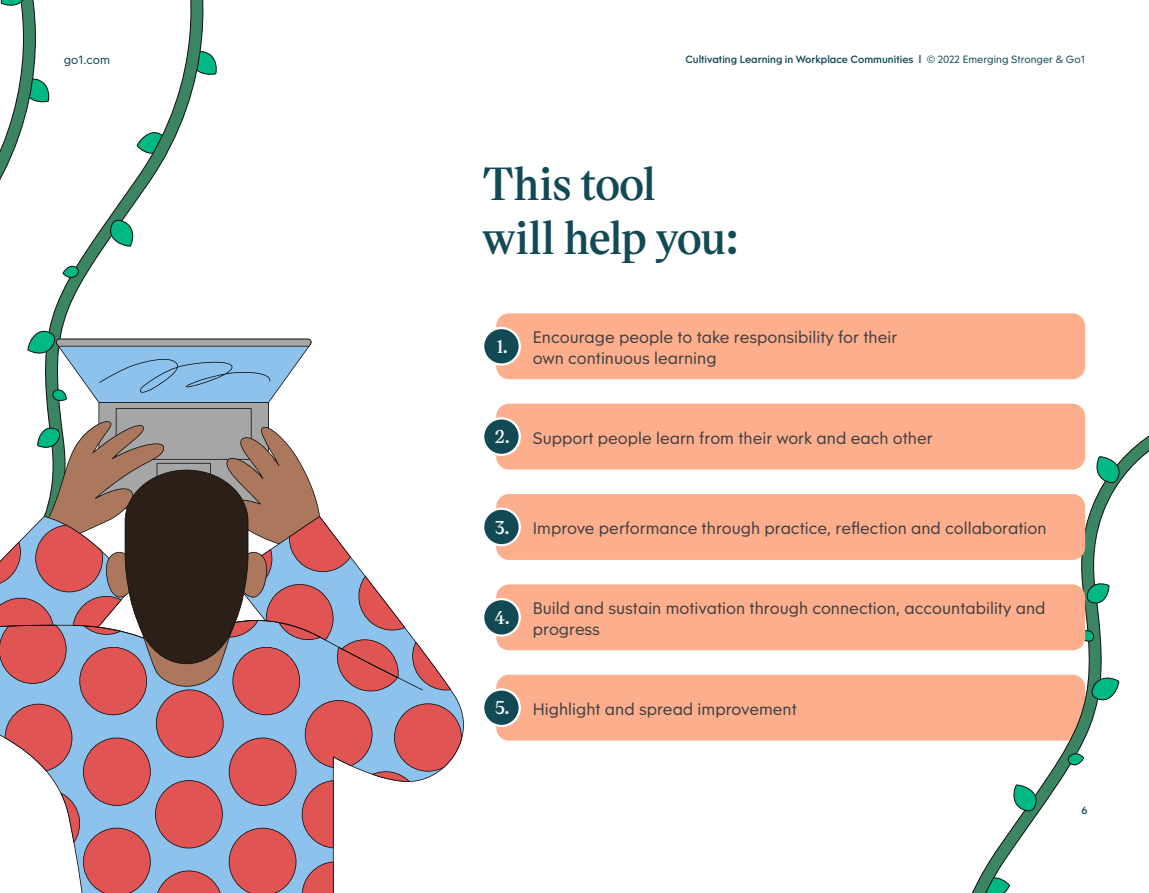
<style>
.page{position:relative;width:1149px;height:893px;background:#fff}
.page>*{position:absolute;margin:0;border:0;box-sizing:border-box;transform-origin:0 0}
.t1{font:600 45px/54px "Victor Serif";letter-spacing:-.015em;color:#114954}
.t2{font:600 18px "Victor Serif";color:#fff}
.t3{font:16.5px/21px "Obelisc";color:#414042}
.t4{font:12px "Obelisc";color:#114954}
.t5{font:500 10.5px "Obelisc";color:#114954}
.s1{font-weight:400}
.s2{font-family:"Victor Serif";font-weight:600;font-size:18px;color:#fff}
</style>
<div class="page">
<div style="left:496px;top:675px;width:588px;height:66px;background:#fdaf8d;border-radius:13px"></div>
<div style="left:483px;top:689px;width:36px;height:37px;background:#114954;border-radius:50%"></div>
<div style="left:482px;top:688px;width:38px;height:39px;border:2px solid #fff;border-radius:50%"></div>
<div style="left:496px;top:404px;width:588px;height:66px;background:#fdaf8d;border-radius:13px"></div>
<div style="left:483px;top:418px;width:36px;height:37px;background:#114954;border-radius:50%"></div>
<div style="left:482px;top:417px;width:38px;height:39px;border:2px solid #fff;border-radius:50%"></div>
<svg style="left:49px;top:0;width:168px;height:330px"></svg>
<svg style="left:109px;top:220px;width:25px;height:27px"></svg>
<svg style="left:63px;top:266px;width:16px;height:12px"></svg>
<svg style="left:0;top:0;width:50px;height:270px"></svg>
<svg style="left:946px;top:419px;width:202px;height:474px"></svg>
<svg style="left:1011px;top:785px;width:26px;height:26px"></svg>
<svg style="left:1094px;top:456px;width:26px;height:27px"></svg>
<svg style="left:1090px;top:676px;width:28px;height:25px"></svg>
<svg style="left:1084px;top:626px;width:9px;height:15px"></svg>
<svg style="left:1086px;top:582px;width:22px;height:22px"></svg>
<svg style="left:1066px;top:753px;width:17px;height:12px"></svg>
<div style="left:496px;top:313px;width:588px;height:66px;background:#fdaf8d;border-radius:13px"></div>
<div style="left:483px;top:328px;width:36px;height:37px;background:#114954;border-radius:50%"></div>
<div style="left:482px;top:327px;width:38px;height:39px;border:2px solid #fff;border-radius:50%"></div>
<div style="left:496px;top:494px;width:588px;height:66px;background:#fdaf8d;border-radius:13px"></div>
<div style="left:483px;top:509px;width:36px;height:36px;background:#114954;border-radius:50%"></div>
<div style="left:482px;top:508px;width:38px;height:38px;border:2px solid #fff;border-radius:50%"></div>
<div style="left:496px;top:584px;width:588px;height:66px;background:#fdaf8d;border-radius:13px"></div>
<div style="left:483px;top:599px;width:36px;height:37px;background:#114954;border-radius:50%"></div>
<div style="left:482px;top:598px;width:38px;height:39px;border:2px solid #fff;border-radius:50%"></div>
<svg style="left:0;top:330px;width:461px;height:563px"></svg>
<p class="t4" style="left:64px;top:51px;width:48px">go1.com</p>
<p class="t5" style="left:685px;top:51px;width:401px">Cultivating Learning in Workplace Communities l <span class="s1">© 2022 Emerging Stronger &amp; Go1</span></p>
<h1 class="t1" style="left:482px;top:154px;width:258px">This tool will help you:</h1>
<p class="t2" style="left:496px;top:333px;width:12px">1.</p>
<p class="t3" style="left:532px;top:326px;width:366px">Encourage people to take responsibility for their own continuous learning</p>
<p class="t3" style="left:494px;top:427px;width:439px"><span class="s2">2.</span> Support people learn from their work and each other</p>
<p class="t3" style="left:495px;top:517px;width:553px"><span class="s2">3.</span> Improve performance through practice, reflection and collaboration</p>
<p class="t2" style="left:494px;top:604px;width:16px">4.</p>
<p class="t2" style="left:495px;top:695px;width:16px">5.</p>
<p class="t3" style="left:532px;top:597px;width:514px">Build and sustain motivation through connection, accountability and progress</p>
<p class="t3" style="left:532px;top:698px;width:265px">Highlight and spread improvement</p>
<p class="t5" style="left:1081px;top:802px;width:7px">6</p>
</div>
